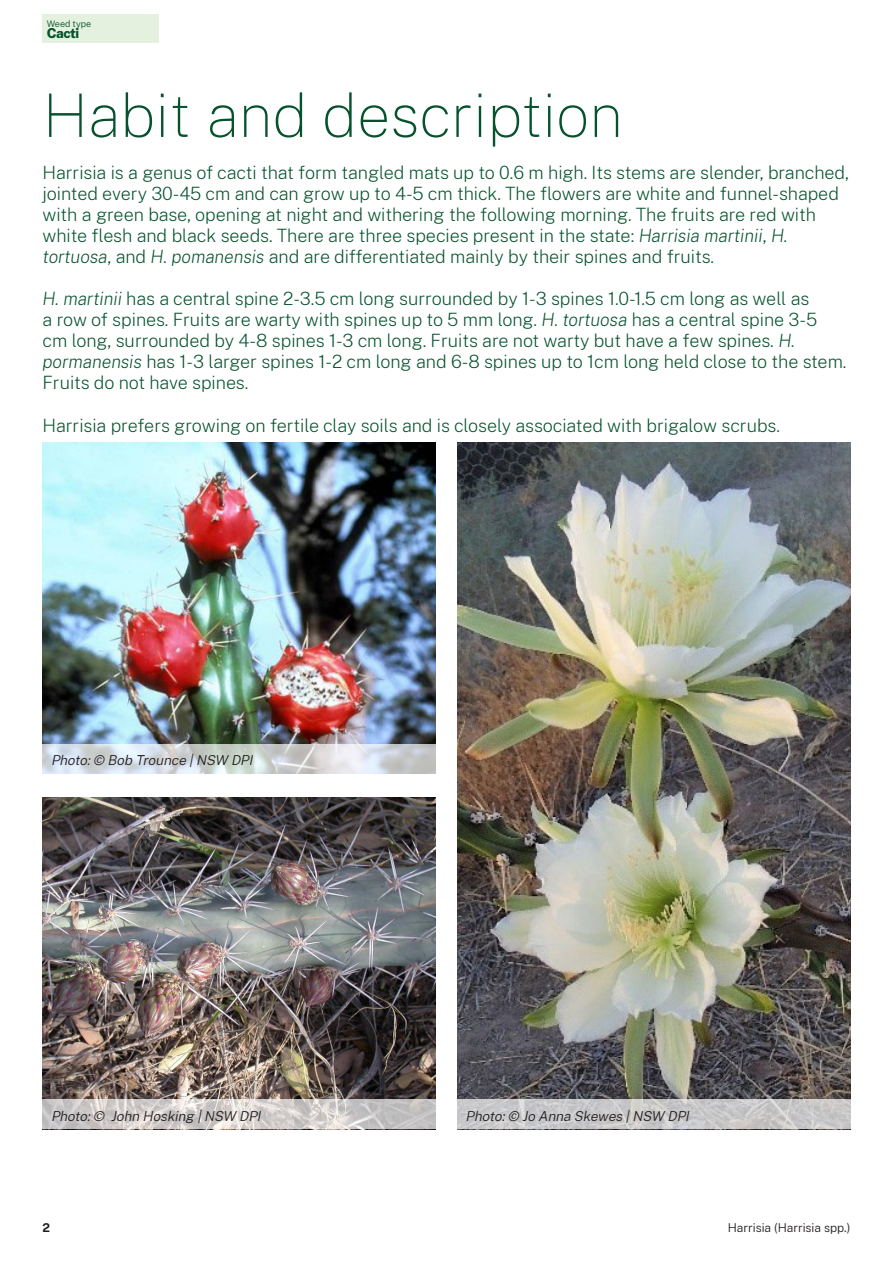
<style>
.page{position:relative;width:893px;height:1263px;background:#fff}
.page>*{position:absolute;margin:0;border:0;box-sizing:border-box;transform-origin:0 0}
.H1{font:100 60px "Public Sans";color:#05522d}
.Intro{font:200 18px/21px "Public Sans";letter-spacing:-.005em;color:#05522d}
.Caption{font:italic 300 13.5px "Public Sans";color:#231f20}
.Body{font:800 13.5px "Public Sans";letter-spacing:-.035em;color:#05522d}
.t1{font:300 12px "Public Sans";color:#231f20}
.t2{font:700 12px "Public Sans";color:#231f20}
.Small_Print{font:300 9px "Public Sans";color:#05522d}
.s1{font-style:italic}
</style>
<div class="page">
<img style="left:43px;top:442px;width:393px;height:302px">
<img style="left:457px;top:442px;width:393px;height:657px">
<img style="left:43px;top:797px;width:393px;height:302px">
<svg style="left:43px;top:744px;width:393px;height:30px;background:#d2d7db"></svg>
<svg style="left:43px;top:1099px;width:393px;height:30px;background:#d0cccb"></svg>
<svg style="left:457px;top:1099px;width:393px;height:30px;background:#c9c8c9"></svg>
<div style="left:43px;top:14px;width:116px;height:29px;background:#e4f1de"></div>
<p class="Small_Print" style="left:47px;top:17px;width:46px">Weed type</p>
<p class="Body" style="left:47px;top:23px;width:34px">Cacti</p>
<h1 class="H1" style="left:43px;top:75px;width:582px">Habit and description</h1>
<p class="Intro" style="left:43px;top:161px;width:808px">Harrisia is a genus of cacti that form tangled mats up to 0.6 m high. Its stems are slender, branched, jointed every 30-45 cm and can grow up to 4-5 cm thick. The flowers are white and funnel-shaped with a green base, opening at night and withering the following morning. The fruits are red with white flesh and black seeds. There are three species present in the state: <span class="s1">Harrisia martinii</span>, <span class="s1">H. tortuosa</span>, and <span class="s1">H. pomanensis</span> and are differentiated mainly by their spines and fruits.</p>
<p class="Intro" style="left:43px;top:288px;width:805px"><span class="s1">H. martinii</span> has a central spine 2-3.5 cm long surrounded by 1-3 spines 1.0-1.5 cm long as well as<br>a row of spines. Fruits are warty with spines up to 5 mm long. <span class="s1">H. tortuosa</span> has a central spine 3-5 cm long, surrounded by 4-8 spines 1-3 cm long. Fruits are not warty but have a few spines. <span class="s1">H. pormanensis</span> has 1-3 larger spines 1-2 cm long and 6-8 spines up to 1cm long held close to the stem.<br>Fruits do not have spines.</p>
<p class="Intro" style="left:43px;top:414px;width:739px">Harrisia prefers growing on fertile clay soils and is closely associated with brigalow scrubs.</p>
<p class="Caption" style="left:51px;top:751px;width:206px">Photo:© Bob Trounce |NSW DPI</p>
<p class="Caption" style="left:51px;top:1106px;width:214px">Photo:© John Hosking |NSW DPI</p>
<p class="Caption" style="left:466px;top:1106px;width:228px">Photo:© Jo Anna Skewes |NSW DPI</p>
<p class="t2" style="left:43px;top:1219px;width:9px">2</p>
<p class="t1" style="left:728px;top:1219px;width:124px">Harrisia (Harrisia spp.)</p>
</div>
